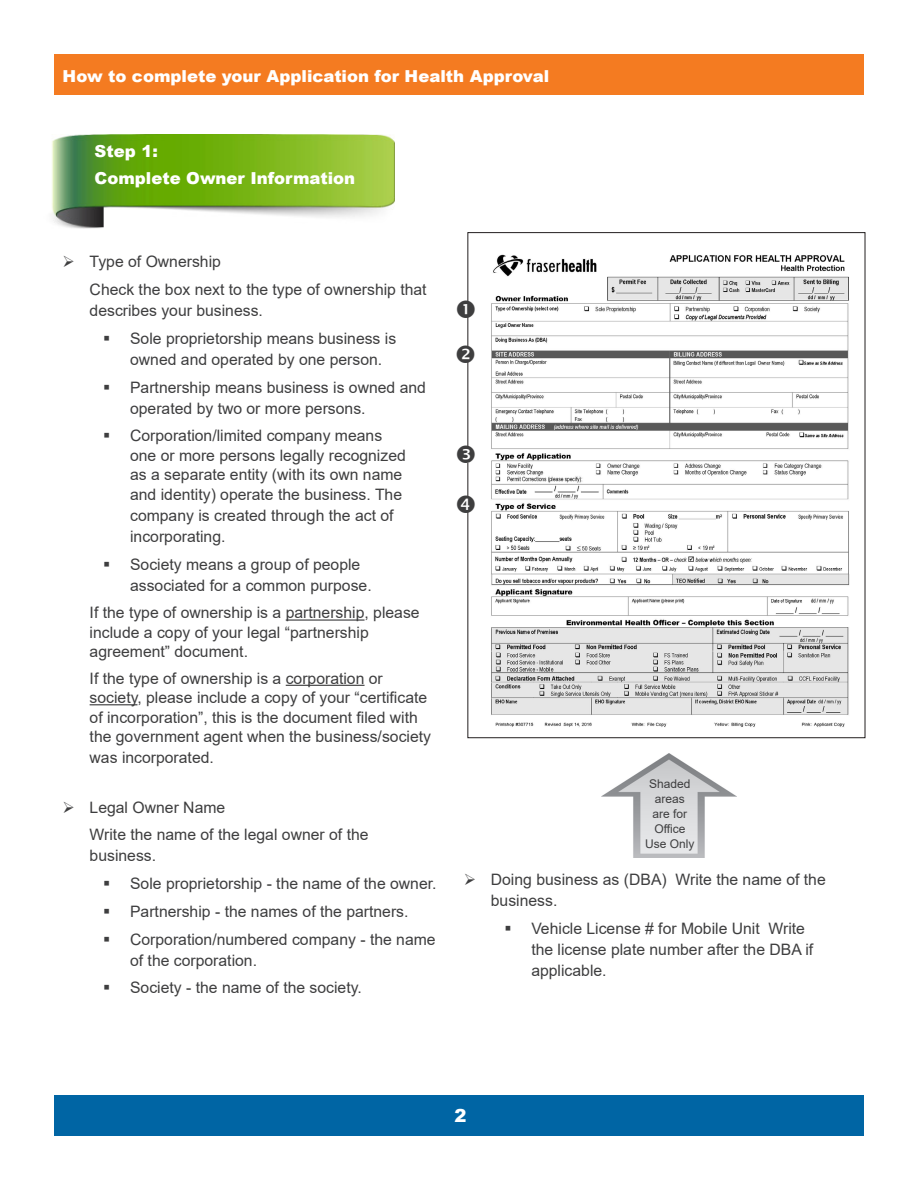
<style>
.page{position:relative;width:918px;height:1188px;background:#fff}
.page>*{position:absolute;margin:0;border:0;box-sizing:border-box;transform-origin:0 0}
.t1{font:900 18px "Arial";color:#fff}
.Brochure_Section_Tit{font:900 16.5px "Arial";color:#fff}
.t2{font:15.75px/21px "Arial";color:#3e3e3f}
.t3{font:12px/15px "Arial";color:#3e3e3f;text-align:center}
</style>
<div class="page">
<div style="left:54px;top:1095px;width:864px;height:41px;background:#0065a4"></div>
<div style="left:54px;top:55px;width:864px;height:40px;background:#f47b21"></div>
<hr style="left:286px;top:619px;width:79px;height:2px;background:#3e3e3f">
<hr style="left:286px;top:685px;width:79px;height:1px;background:#3e3e3f">
<hr style="left:90px;top:704px;width:47px;height:1px;background:#3e3e3f">
<img style="left:52px;top:135px;width:342px;height:94px">
<img style="left:602px;top:753px;width:135px;height:105px">
<img style="left:472px;top:233px;width:394px;height:506px">
<div style="left:865px;top:1093px;width:53px;height:45px;background:#fff"></div>
<div style="left:865px;top:52px;width:53px;height:45px;background:#fff"></div>
<svg style="left:467px;top:300px;width:8px;height:18px"></svg>
<svg style="left:467px;top:345px;width:8px;height:18px"></svg>
<svg style="left:467px;top:446px;width:8px;height:17px"></svg>
<svg style="left:467px;top:495px;width:8px;height:18px"></svg>
<p class="Brochure_Section_Tit" style="left:63px;top:64px;width:488px">How to complete your Application for Health Approval</p>
<p class="Brochure_Section_Tit" style="left:95px;top:139px;width:65px">Step 1:</p>
<p class="Brochure_Section_Tit" style="left:95px;top:166px;width:262px">Complete Owner Information</p>
<p class="t2" style="left:90px;top:251px;width:133px">Type of Ownership</p>
<p class="t2" style="left:90px;top:279px;width:339px">Check the box next to the type of ownership that describes your business.</p>
<p class="t2" style="left:130px;top:328px;width:268px">Sole proprietorship means business is owned and operated by one person.</p>
<p class="t2" style="left:130px;top:377px;width:297px">Partnership means business is owned and operated by two or more persons.</p>
<p class="t2" style="left:130px;top:426px;width:277px;line-height:19.5px">Corporation/limited company means one or more persons legally recognized as a separate entity (with its own name and identity) operate the business. The</p>
<p class="t2" style="left:130px;top:505px;width:265px">company is created through the act of incorporating.</p>
<p class="t2" style="left:130px;top:554px;width:243px">Society means a group of people associated for a common purpose.</p>
<p class="t2" style="left:90px;top:603px;width:332px;line-height:19.5px">If the type of ownership is a partnership, please include a copy of your legal “partnership agreement” document.</p>
<p class="t2" style="left:90px;top:668px;width:343px;line-height:19.5px">If the type of ownership is a corporation or society, please include a copy of your “certificate of incorporation”, this is the document filed with the government agent when the business/society</p>
<p class="t2" style="left:90px;top:747px;width:126px">was incorporated.</p>
<p class="t2" style="left:90px;top:797px;width:137px">Legal Owner Name</p>
<p class="t2" style="left:90px;top:824px;width:280px">Write the name of the legal owner of the business.</p>
<p class="t2" style="left:130px;top:873px;width:308px">Sole proprietorship - the name of the owner.</p>
<p class="t2" style="left:130px;top:901px;width:280px">Partnership - the names of the partners.</p>
<p class="t2" style="left:130px;top:929px;width:307px">Corporation/numbered company - the name of the corporation.</p>
<p class="t2" style="left:130px;top:977px;width:233px">Society - the name of the society.</p>
<p class="t3" style="left:649px;top:776px;width:43px">Shaded areas</p>
<p class="t3" style="left:653px;top:806px;width:36px">are for</p>
<p class="t3" style="left:654px;top:821px;width:33px">Office</p>
<p class="t3" style="left:645px;top:836px;width:51px">Use Only</p>
<p class="t2" style="left:491px;top:869px;width:336px">Doing business as (DBA) Write the name of the business.</p>
<p class="t2" style="left:531px;top:918px;width:283px">Vehicle License # for Mobile Unit Write the license plate number after the DBA if applicable.</p>
<p class="t1" style="left:454px;top:1103px;width:14px">2</p>
</div>
